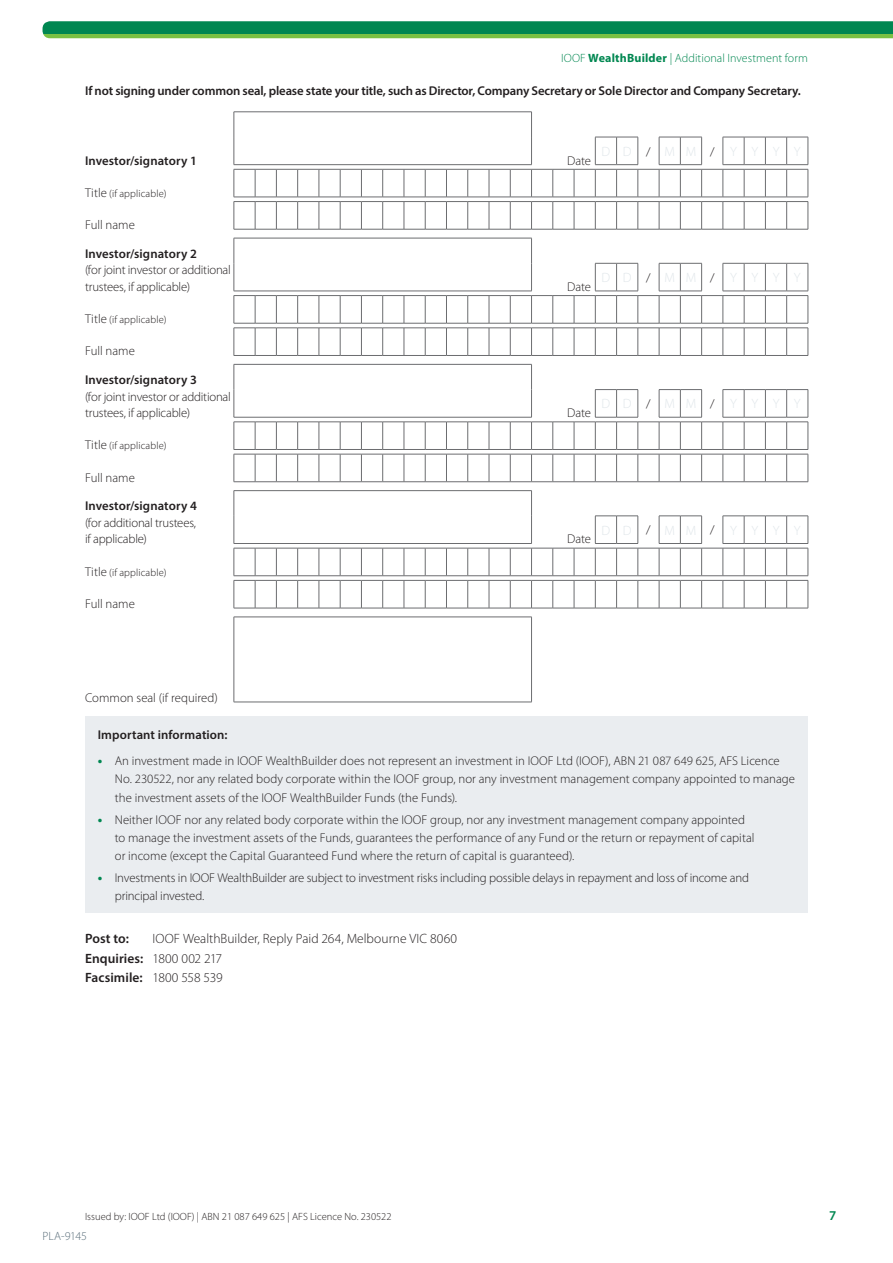
<style>
.page{position:relative;width:893px;height:1263px;background:#fff}
.page>*{position:absolute;margin:0;border:0;box-sizing:border-box;transform-origin:0 0}
.t1{font:300 13.5px/19.5px "Myriad Pro";letter-spacing:.005em;color:#231f20}
.t2{font:600 13.5px "Myriad Pro";color:#231f20}
.t3{font:600 13.5px "Myriad Pro";color:#008751}
.t4{font:300 12.75px/18px "Myriad Pro";color:#231f20}
.t5{font:600 12.75px "Myriad Pro";letter-spacing:-.005em;color:#231f20}
.t6{font:300 12px "Myriad Pro";letter-spacing:.005em;color:#008751}
.t7{font:300 12px "Myriad Pro";letter-spacing:-.025em;color:#5b6f7b}
.t8{font:300 10.5px "Myriad Pro";letter-spacing:.005em;color:#231f20}
.s1{font-weight:700}
.s2{font-size:12.75px}
.s3{font-weight:700;font-size:13.5px;color:#008751}
.s4{font-weight:600}
</style>
<div class="page">
<svg style="left:43px;top:21px;width:850px;height:17px"></svg>
<svg style="left:233px;top:112px;width:576px;height:118px"></svg>
<svg style="left:233px;top:238px;width:576px;height:118px"></svg>
<svg style="left:233px;top:364px;width:576px;height:118px"></svg>
<hr style="left:234px;top:490px;width:298px;height:1px;background:#6c6d70">
<svg style="left:233px;top:491px;width:576px;height:118px"></svg>
<svg style="left:233px;top:617px;width:298px;height:85px"></svg>
<hr style="left:234px;top:617px;width:298px;height:1px;background:#6c6d70">
<hr style="left:234px;top:617px;width:1px;height:85px;background:#6c6d70">
<hr style="left:531px;top:617px;width:1px;height:85px;background:#6c6d70">
<hr style="left:234px;top:702px;width:298px;height:1px;background:#6c6d70">
<div style="left:85px;top:717px;width:723px;height:196px;background:#eaedf0"></div>
<p class="t6" style="left:561px;top:51px;width:248px">IOOF <span class="s1">WealthBuilder</span> | Additional Investment form</p>
<p class="t5" style="left:85px;top:82px;width:717px">If not signing under common seal, please state your title, such as Director, Company Secretary or Sole Director and Company Secretary.</p>
<p class="t5" style="left:85px;top:152px;width:113px">Investor/signatory 1</p>
<p class="t4" style="left:567px;top:151px;width:25px">Date</p>
<p class="t8" style="left:85px;top:187px;width:83px"><span class="s2">Title</span> (if applicable)</p>
<p class="t4" style="left:85px;top:216px;width:51px">Full name</p>
<p class="t5" style="left:85px;top:246px;width:113px">Investor/signatory 2</p>
<p class="t4" style="left:85px;top:262px;width:147px;line-height:16.5px">(for joint investor or additional trustees, if applicable)</p>
<p class="t4" style="left:567px;top:278px;width:25px">Date</p>
<p class="t8" style="left:85px;top:313px;width:83px"><span class="s2">Title</span> (if applicable)</p>
<p class="t4" style="left:85px;top:342px;width:51px">Full name</p>
<p class="t5" style="left:85px;top:372px;width:113px">Investor/signatory 3</p>
<p class="t4" style="left:85px;top:388px;width:147px;line-height:16.5px">(for joint investor or additional trustees, if applicable)</p>
<p class="t8" style="left:85px;top:440px;width:83px"><span class="s2">Title</span> (if applicable)</p>
<p class="t4" style="left:85px;top:468px;width:51px">Full name</p>
<p class="t5" style="left:85px;top:498px;width:113px">Investor/signatory 4</p>
<p class="t4" style="left:85px;top:514px;width:113px;line-height:16.5px">(for additional trustees, if applicable)</p>
<p class="t8" style="left:85px;top:566px;width:83px"><span class="s2">Title</span> (if applicable)</p>
<p class="t4" style="left:85px;top:595px;width:51px">Full name</p>
<p class="t4" style="left:567px;top:404px;width:25px">Date</p>
<p class="t4" style="left:567px;top:530px;width:25px">Date</p>
<p class="t4" style="left:85px;top:689px;width:134px">Common seal (if required)</p>
<p class="t5" style="left:98px;top:726px;width:131px">Important information:</p>
<p class="t4" style="left:115px;top:752px;width:682px;text-indent:-17px"><span class="s3">•</span> An investment made in IOOF WealthBuilder does not represent an investment in IOOF Ltd (IOOF), ABN 21 087 649 625, AFS Licence<br>No. 230522, nor any related body corporate within the IOOF group, nor any investment management company appointed to manage the investment assets of the IOOF WealthBuilder Funds (the Funds).</p>
<p class="t4" style="left:115px;top:810px;width:641px;text-indent:-17px"><span class="s3">•</span> Neither IOOF nor any related body corporate within the IOOF group, nor any investment management company appointed to manage the investment assets of the Funds, guarantees the performance of any Fund or the return or repayment of capital or income (except the Capital Guaranteed Fund where the return of capital is guaranteed).</p>
<p class="t4" style="left:115px;top:869px;width:636px;text-indent:-17px"><span class="s3">•</span> Investments in IOOF WealthBuilder are subject to investment risks including possible delays in repayment and loss of income and principal invested.</p>
<p class="t2" style="left:85px;top:930px;width:45px">Post to:</p>
<p class="t1" style="left:85px;top:929px;width:373px;text-indent:68px">IOOF WealthBuilder, Reply Paid 264, Melbourne VIC 8060<br><span class="s4">Enquiries:</span> 1800 002 217<br><span class="s4">Facsimile:</span> 1800 558 539</p>
<p class="t8" style="left:85px;top:1210px;width:308px">Issued by: IOOF Ltd (IOOF) | ABN 21 087 649 625 | AFS Licence No. 230522</p>
<p class="t7" style="left:43px;top:1229px;width:46px">PLA-9145</p>
<p class="t3" style="left:829px;top:1207px;width:9px">7</p>
</div>
